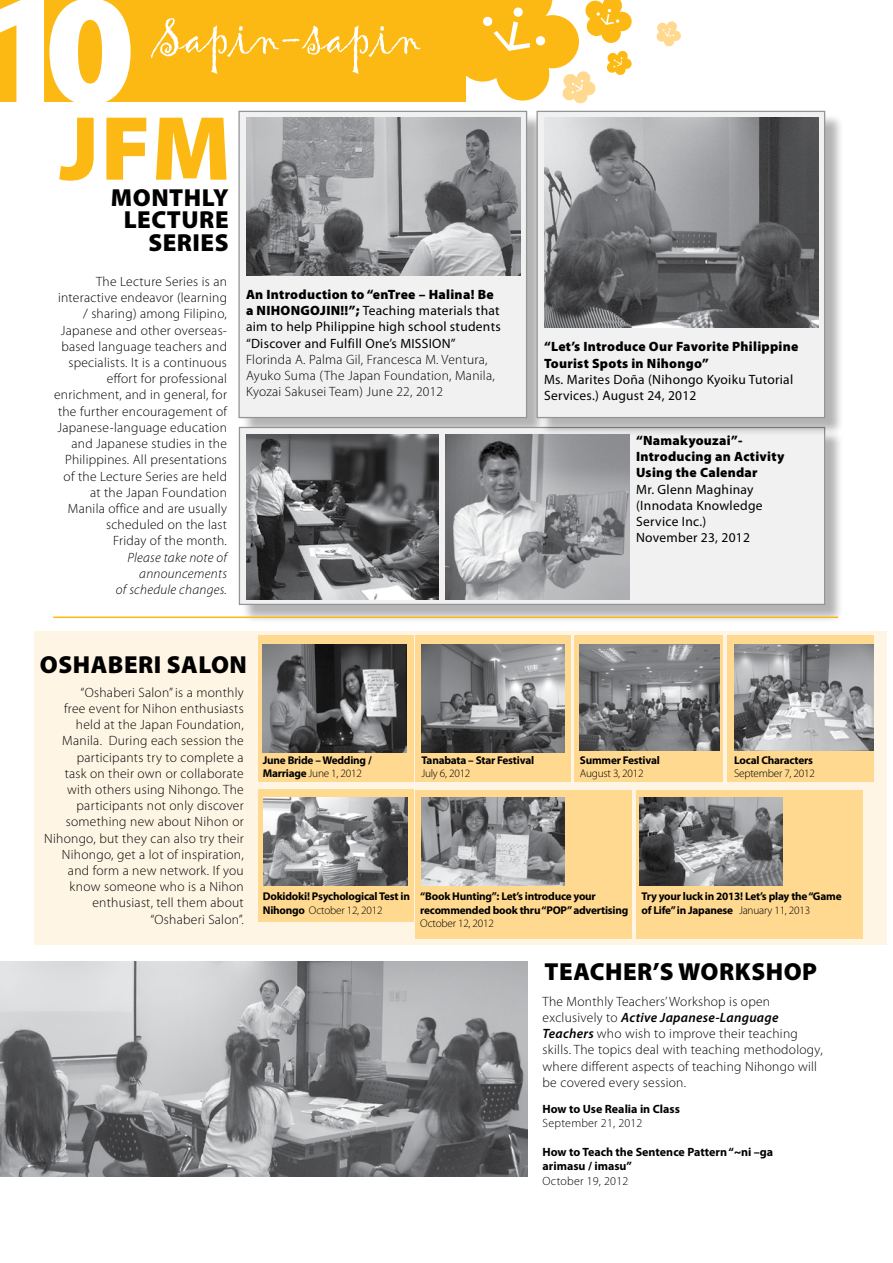
<style>
.page{position:relative;width:893px;height:1263px;background:#fff}
.page>*{position:absolute;margin:0;border:0;box-sizing:border-box;transform-origin:0 0}
.t1{font:900 158.7px "Myriad Pro";color:#fff}
.t2{font:900 91.95px "Myriad Pro";color:#fdb913}
.t3{font:51.9px "Gigi";color:#fff}
.t4{font:900 24.75px/22.8px "Myriad Pro";letter-spacing:.02em;color:#000;text-align:right}
.t5{font:300 13.5px/16.2px "Myriad Pro";letter-spacing:.02em;color:#000;text-align:right}
.t6{font:13.5px/16.2px "Myriad Pro";letter-spacing:.02em;color:#000}
.t7{font:900 13.5px/16.2px "Myriad Pro";letter-spacing:.02em;color:#000}
.t8{font:italic 300 13.5px/16.2px "Myriad Pro";letter-spacing:.02em;color:#000;text-align:right}
.t9{font:700 12px/14.4px "Myriad Pro";color:#000}
.t10{font:300 12px "Myriad Pro";letter-spacing:.02em;color:#000}
.t11{font:700 11.25px/13.5px "Myriad Pro";letter-spacing:-.02em;color:#000}
.t12{font:300 11.25px "Myriad Pro";letter-spacing:-.02em;color:#000}
.s1{font-weight:900}
.s2{font-weight:300}
.s3{font-weight:600;font-style:italic}
</style>
<div class="page">
<div style="left:35px;top:631px;width:851px;height:314px;background:#fff5e4"></div>
<div style="left:258px;top:635px;width:155px;height:147px;background:#ffd990"></div>
<div style="left:258px;top:790px;width:155px;height:132px;background:#ffd990"></div>
<div style="left:415px;top:790px;width:216px;height:148px;background:#ffd990"></div>
<div style="left:636px;top:790px;width:227px;height:148px;background:#ffd990"></div>
<div style="left:415px;top:635px;width:156px;height:147px;background:#ffd990"></div>
<div style="left:575px;top:635px;width:148px;height:147px;background:#ffd990"></div>
<div style="left:727px;top:635px;width:146px;height:147px;background:#ffd990"></div>
<div style="left:0;top:0;width:465px;height:101px;background:#fdb913"></div>
<div style="left:241px;top:113px;width:305px;height:324px;background:#b7b7b7"></div>
<div style="left:238px;top:111px;width:289px;height:307px;background:#f1f1f2;border:1px solid #939598"></div>
<div style="left:241px;top:429px;width:603px;height:194px;background:#000;opacity:.3"></div>
<div style="left:239px;top:427px;width:586px;height:178px;background:#f1f1f2;border:1px solid #939598"></div>
<div style="left:539px;top:113px;width:305px;height:324px;background:#000;opacity:.3"></div>
<div style="left:536px;top:111px;width:289px;height:307px;background:#f1f1f2;border:1px solid #939598"></div>
<hr style="left:53px;top:616px;width:785px;height:2px;background:#fdb913">
<svg style="left:453px;top:0;width:179px;height:104px"></svg>
<svg style="left:656px;top:21px;width:25px;height:26px"></svg>
<img style="left:246px;top:117px;width:274px;height:158px">
<img style="left:544px;top:117px;width:274px;height:210px">
<img style="left:446px;top:435px;width:183px;height:164px">
<img style="left:246px;top:435px;width:193px;height:164px">
<img style="left:421px;top:797px;width:144px;height:88px">
<img style="left:264px;top:797px;width:143px;height:88px">
<img style="left:639px;top:797px;width:143px;height:88px">
<img style="left:263px;top:645px;width:143px;height:107px">
<img style="left:734px;top:645px;width:139px;height:105px">
<img style="left:580px;top:645px;width:139px;height:105px">
<img style="left:421px;top:645px;width:144px;height:107px">
<img style="left:0;top:961px;width:527px;height:215px">
<h1 class="t1" style="left:-21px;top:-40px;width:158px">10</h1>
<h2 class="t2" style="left:60px;top:96px;width:173px">JFM</h2>
<h3 class="t3" style="left:153px;top:3px;width:269px">Sapin-sapin</h3>
<h3 class="t4" style="left:111px;top:186px;width:119px">Monthly<br>Lecture<br>Series</h3>
<p class="t5" style="left:54px;top:274px;width:174px">The Lecture Series is an interactive endeavor (learning / sharing) among Filipino,<br>Japanese and other overseas&shy;based language teachers and specialists. It is a continuous effort for professional enrichment, and in general, for the further encouragement of<br>Japanese-language education and Japanese studies in the<br>Philippines. All presentations of the Lecture Series are held at the Japan Foundation<br>Manila office and are usually scheduled on the last<br>Friday of the month.</p>
<p class="t8" style="left:116px;top:549px;width:113px">Please take note of announcements<br>of schedule changes.</p>
<p class="t6" style="left:246px;top:286px;width:256px"><span class="s1">An Introduction to “enTree – Halina! Be a NIHONGOJIN!!”;</span> Teaching materials that aim to help Philippine high school students “Discover and Fulfill One’s MISSION”</p>
<p class="t5" style="left:246px;top:351px;width:250px;text-align:left">Florinda A. Palma Gil, Francesca M. Ventura,<br>Ayuko Suma (The Japan Foundation, Manila,<br>Kyozai Sakusei Team) June 22, 2012</p>
<h3 class="t4" style="left:40px;top:653px;width:206px">Oshaberi Salon</h3>
<p class="t7" style="left:544px;top:339px;width:256px">“Let’s Introduce Our Favorite Philippine<br>Tourist Spots in Nihongo”</p>
<p class="t6" style="left:544px;top:371px;width:251px">Ms. Marites Doña (Nihongo Kyoiku Tutorial<br>Services.) August 24, 2012</p>
<p class="t7" style="left:636px;top:433px;width:150px">“Namakyouzai”-<br>Introducing an Activity<br>Using the Calendar</p>
<p class="t6" style="left:636px;top:481px;width:128px">Mr. Glenn Maghinay (Innodata Knowledge<br>Service Inc.)<br>November 23, 2012</p>
<p class="t5" style="left:44px;top:684px;width:201px">“Oshaberi Salon” is a monthly<br>free event for Nihon enthusiasts held at the Japan Foundation,<br>Manila. During each session the participants try to complete a<br>task on their own or collaborate with others using Nihongo. The participants not only discover something new about Nihon or<br>Nihongo, but they can also try their<br>Nihongo, get a lot of inspiration, and form a new network. If you know someone who is a Nihon enthusiast, tell them about “Oshaberi Salon”.</p>
<p class="t11" style="left:263px;top:753px;width:110px">June Bride – Wedding /<br>Marriage <span class="s2">June 1, 2012</span></p>
<p class="t11" style="left:421px;top:753px;width:114px">Tanabata – Star Festival</p>
<p class="t12" style="left:421px;top:767px;width:51px">July 6, 2012</p>
<p class="t11" style="left:580px;top:753px;width:81px">Summer Festival</p>
<p class="t12" style="left:580px;top:767px;width:65px">August 3, 2012</p>
<p class="t11" style="left:734px;top:753px;width:80px">Local Characters</p>
<p class="t12" style="left:734px;top:767px;width:82px">September 7, 2012</p>
<p class="t11" style="left:263px;top:889px;width:149px">Dokidoki! Psychological Test in<br>Nihongo <span class="s2">October 12, 2012</span></p>
<p class="t11" style="left:420px;top:889px;width:210px">“Book Hunting”: Let’s introduce your recommended book thru “POP” advertising</p>
<p class="t12" style="left:420px;top:917px;width:75px">October 12, 2012</p>
<p class="t11" style="left:641px;top:889px;width:202px">Try your luck in 2013! Let’s play the “Game of Life” in Japanese <span class="s2">January 11, 2013</span></p>
<h3 class="t4" style="left:545px;top:960px;width:272px">Teacher’s workshop</h3>
<p class="t5" style="left:543px;top:993px;width:282px;text-align:left">The Monthly Teachers’ Workshop is open exclusively to <span class="s3">Active Japanese-Language Teachers</span> who wish to improve their teaching skills. The topics deal with teaching methodology, where different aspects of teaching Nihongo will be covered every session.</p>
<p class="t9" style="left:543px;top:1101px;width:139px">How to Use Realia in Class</p>
<p class="t10" style="left:543px;top:1116px;width:101px">September 21, 2012</p>
<p class="t9" style="left:543px;top:1144px;width:232px">How to Teach the Sentence Pattern “~ni –ga arimasu / imasu”</p>
<p class="t10" style="left:543px;top:1174px;width:87px">October 19, 2012</p>
</div>
